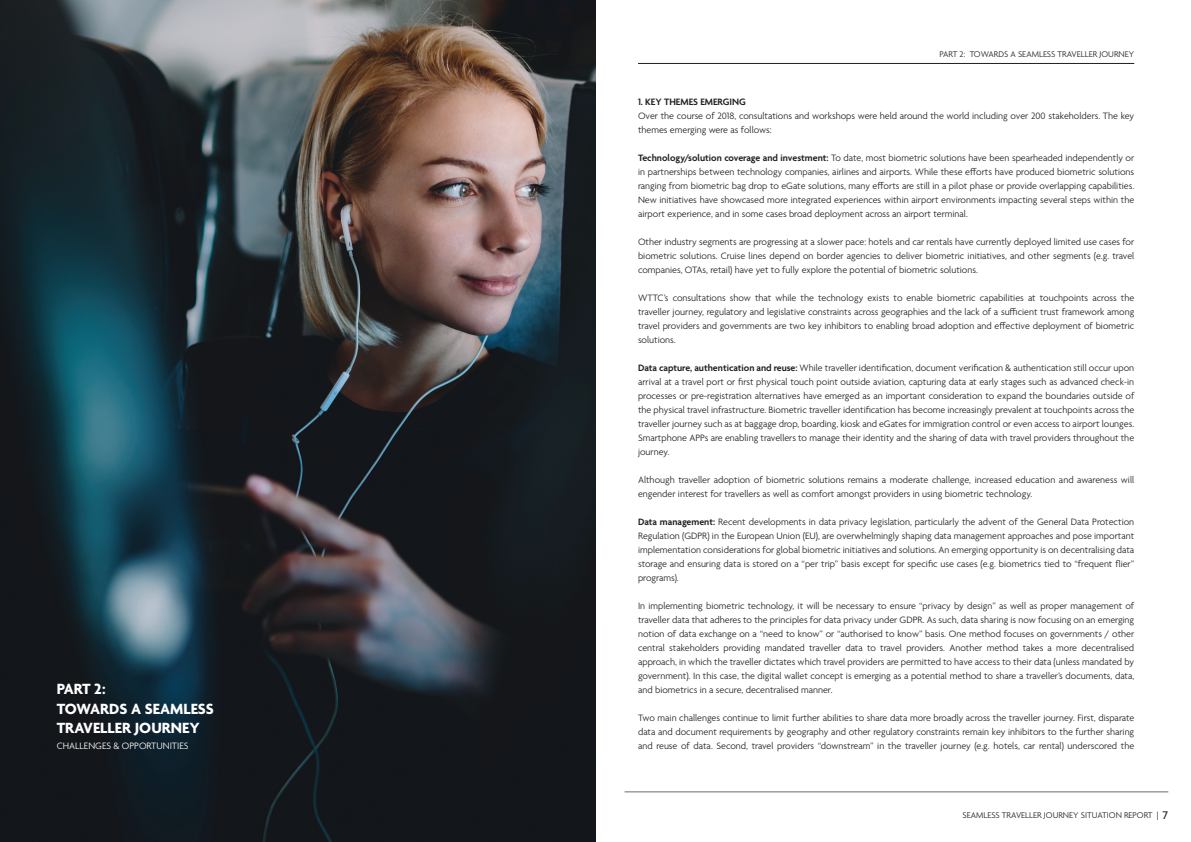
<style>
.page{position:relative;width:1191px;height:842px;background:#fff}
.page>*{position:absolute;margin:0;border:0;box-sizing:border-box;transform-origin:0 0}
.t1{font:700 16px/19.2px "Agenda";color:#fff}
.t2{font:300 10px/14px "Agenda";color:#231f20;text-align:justify}
.t3{font:300 10px "Agenda";color:#fff}
.t4{font:600 10px "Agenda";color:#231f20}
.t5{font:300 9px "Agenda";color:#231f20}
.s1{font-weight:600}
.s2{color:#02063d}
.s3{font-weight:500;font-size:12px}
</style>
<div class="page">
<img style="left:0;top:0;width:595px;height:842px">
<hr style="left:638px;top:63px;width:496px;height:1px;background:#231f20">
<hr style="left:624px;top:792px;width:544px;height:1px;background:#6c6d70">
<h1 class="t1" style="left:57px;top:681px;width:159px">PART 2:<br>TOWARDS A SEAMLESS<br>TRAVELLER JOURNEY</h1>
<p class="t3" style="left:57px;top:740px;width:133px">CHALLENGES &amp; OPPORTUNITIES</p>
<p class="t5" style="left:939px;top:50px;width:196px">PART 2: TOWARDS A SEAMLESS TRAVELLER JOURNEY</p>
<p class="t4" style="left:638px;top:96px;width:109px">1. KEY THEMES EMERGING</p>
<p class="t2" style="left:638px;top:109px;width:498px">Over the course of 2018, consultations and workshops were held around the world including over 200 stakeholders. The key themes emerging were as follows:</p>
<p class="t2" style="left:638px;top:151px;width:498px"><span class="s1">Technology/solution coverage and investment:</span> To date, most biometric solutions have been spearheaded independently or in partnerships between technology companies, airlines and airports. While these efforts have produced biometric solutions ranging from biometric bag drop to eGate solutions, many efforts are still in a pilot phase or provide overlapping capabilities.<br>New initiatives have showcased more integrated experiences within airport environments impacting several steps within the airport experience, and in some cases broad deployment across an airport terminal.</p>
<p class="t2" style="left:638px;top:235px;width:498px">Other industry segments are progressing at a slower pace: hotels and car rentals have currently deployed limited use cases for biometric solutions. Cruise lines depend on border agencies to deliver biometric initiatives, and other segments (e.g. travel companies, OTAs, retail) have yet to fully explore the potential of biometric solutions.</p>
<p class="t2" style="left:638px;top:291px;width:498px">WTTC’s consultations show that while the technology exists to enable biometric capabilities at touchpoints across the traveller journey, regulatory and legislative constraints across geographies and the lack of a sufficient trust framework among travel providers and governments are two key inhibitors to enabling broad adoption and effective deployment of biometric solutions.</p>
<p class="t2" style="left:638px;top:361px;width:498px"><span class="s1">Data capture, authentication and reuse:</span> While traveller identification, document verification &amp; authentication still occur upon arrival at a travel port or first physical touch point outside aviation, capturing data at early stages such as advanced check-in processes or pre-registration alternatives have emerged as an important consideration to expand the boundaries outside of the physical travel infrastructure. Biometric traveller identification has become increasingly prevalent at touchpoints across the traveller journey such as at baggage drop, boarding, kiosk and eGates for immigration control or even access to airport lounges.<br>Smartphone APPs are enabling travellers to manage their identity and the sharing of data with travel providers throughout the journey.</p>
<p class="t2" style="left:638px;top:473px;width:498px">Although traveller adoption of biometric solutions remains a moderate challenge, increased education and awareness will engender interest for travellers as well as comfort amongst providers in using biometric technology.</p>
<p class="t2" style="left:638px;top:515px;width:498px"><span class="s1">Data management:</span> Recent developments in data privacy legislation, particularly the advent of the General Data Protection Regulation (GDPR) in the European Union (EU), are overwhelmingly shaping data management approaches and pose important implementation considerations for global biometric initiatives and solutions. An emerging opportunity is on decentralising data storage and ensuring data is stored on a “per trip” basis except for specific use cases (e.g. biometrics tied to “frequent flier” programs).</p>
<p class="t2" style="left:638px;top:599px;width:498px">In implementing biometric technology, it will be necessary to ensure “privacy by design” as well as proper management of traveller data that adheres to the principles for data privacy under GDPR. As such, data sharing is now focusing on an emerging notion of data exchange on a “need to know” or “authorised to know” basis. One method focuses on governments / other central stakeholders providing mandated traveller data to travel providers. Another method takes a more decentralised approach, in which the traveller dictates which travel providers are permitted to have access to their data (unless mandated by government). In this case, the digital wallet concept is emerging as a potential method to share a traveller’s documents, data, and biometrics in a secure, decentralised manner.</p>
<p class="t2" style="left:638px;top:711px;width:498px">Two main challenges continue to limit further abilities to share data more broadly across the traveller journey. First, disparate data and document requirements by geography and other regulatory constraints remain key inhibitors to the further sharing and reuse of data. Second, travel providers “downstream” in the traveller journey (e.g. hotels, car rental) underscored the</p>
<p class="t5" style="left:962px;top:810px;width:207px">SEAMLESS TRAVELLER JOURNEY SITUATION REPORT <span class="s2">|</span> <span class="s3">7</span></p>
</div>
